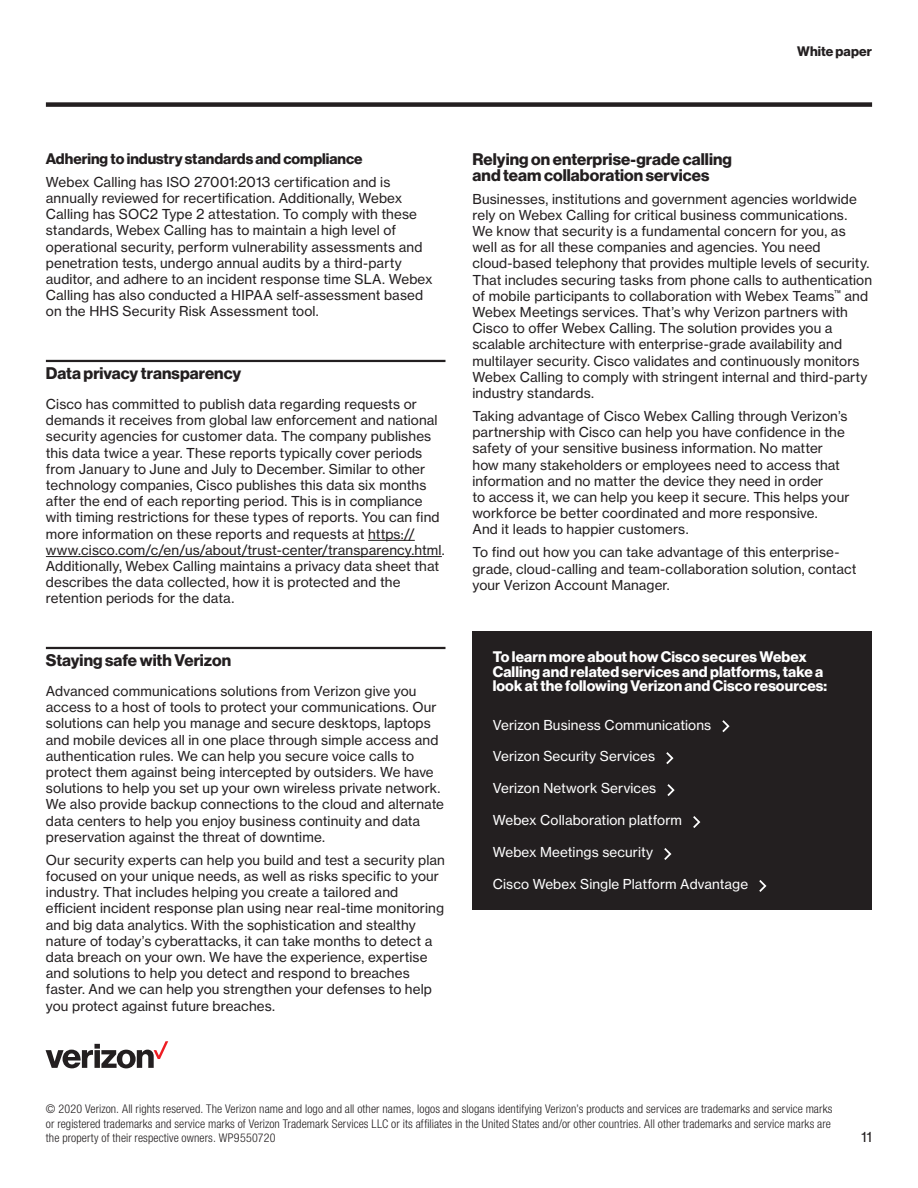
<style>
.page{position:relative;width:918px;height:1188px;background:#fff}
.page>*{position:absolute;margin:0;border:0;box-sizing:border-box;transform-origin:0 0}
.t1{font:700 16.5px/15.8px "Verizon NHGDS";letter-spacing:.005em;color:#231f20}
.t2{font:700 15px/14.2px "Verizon NHGDS";letter-spacing:.005em;color:#fff}
.t3{font:700 15px "Verizon NHGDS";color:#231f20}
.t4{font:13.5px/16.2px "Verizon NHGTX";letter-spacing:.01em;color:#231f20}
.t5{font:13.5px "Verizon NHGTX";letter-spacing:.01em;color:#fff}
.t6{font:700 13.5px "Verizon NHGDS";letter-spacing:.01em;color:#231f20}
.t7{font:300 condensed 12px/14.4px "Helvetica Neue LT Std";letter-spacing:.01em;color:#231f20}
</style>
<div class="page">
<div style="left:46px;top:102px;width:826px;height:5px;background:#231f20"></div>
<hr style="left:46px;top:360px;width:399px;height:2px;background:#231f20">
<hr style="left:368px;top:540px;width:47px;height:1px;background:#231f20">
<hr style="left:46px;top:556px;width:396px;height:1px;background:#231f20">
<hr style="left:46px;top:647px;width:399px;height:2px;background:#231f20">
<div style="left:472px;top:631px;width:400px;height:279px;background:#231f20"></div>
<svg style="left:722px;top:720px;width:8px;height:12px"></svg>
<svg style="left:666px;top:752px;width:8px;height:12px"></svg>
<svg style="left:667px;top:784px;width:8px;height:12px"></svg>
<svg style="left:693px;top:816px;width:7px;height:12px"></svg>
<svg style="left:664px;top:848px;width:7px;height:12px"></svg>
<svg style="left:759px;top:880px;width:7px;height:12px"></svg>
<svg style="left:46px;top:1041px;width:122px;height:27px"></svg>
<p class="t6" style="left:797px;top:43px;width:76px">White paper</p>
<p class="t3" style="left:46px;top:150px;width:318px">Adhering to industry standards and compliance</p>
<p class="t4" style="left:46px;top:174px;width:388px">Webex Calling has ISO 27001:2013 certification and is annually reviewed for recertification. Additionally, Webex Calling has SOC2 Type 2 attestation. To comply with these standards, Webex Calling has to maintain a high level of operational security, perform vulnerability assessments and penetration tests, undergo annual audits by a third-party auditor, and adhere to an incident response time SLA. Webex Calling has also conducted a HIPAA self-assessment based on the HHS Security Risk Assessment tool.</p>
<p class="t1" style="left:46px;top:365px;width:197px">Data privacy transparency</p>
<p class="t4" style="left:46px;top:396px;width:400px">Cisco has committed to publish data regarding requests or demands it receives from global law enforcement and national security agencies for customer data. The company publishes this data twice a year. These reports typically cover periods from January to June and July to December. Similar to other technology companies, Cisco publishes this data six months after the end of each reporting period. This is in compliance with timing restrictions for these types of reports. You can find more information on these reports and requests at https:// www.cisco.com/c/en/us/about/trust-center/transparency.html.<br>Additionally, Webex Calling maintains a privacy data sheet that describes the data collected, how it is protected and the retention periods for the data.</p>
<p class="t1" style="left:46px;top:652px;width:187px">Staying safe with Verizon</p>
<p class="t4" style="left:46px;top:683px;width:400px">Advanced communications solutions from Verizon give you access to a host of tools to protect your communications. Our solutions can help you manage and secure desktops, laptops and mobile devices all in one place through simple access and authentication rules. We can help you secure voice calls to protect them against being intercepted by outsiders. We have solutions to help you set up your own wireless private network.<br>We also provide backup connections to the cloud and alternate data centers to help you enjoy business continuity and data preservation against the threat of downtime.</p>
<p class="t4" style="left:46px;top:852px;width:401px">Our security experts can help you build and test a security plan focused on your unique needs, as well as risks specific to your industry. That includes helping you create a tailored and efficient incident response plan using near real-time monitoring and big data analytics. With the sophistication and stealthy nature of today’s cyberattacks, it can take months to detect a data breach on your own. We have the experience, expertise and solutions to help you detect and respond to breaches faster. And we can help you strengthen your defenses to help you protect against future breaches.</p>
<p class="t1" style="left:472px;top:151px;width:261px">Relying on enterprise-grade calling and team collaboration services</p>
<p class="t4" style="left:472px;top:190px;width:401px">Businesses, institutions and government agencies worldwide rely on Webex Calling for critical business communications.<br>We know that security is a fundamental concern for you, as well as for all these companies and agencies. You need cloud-based telephony that provides multiple levels of security.<br>That includes securing tasks from phone calls to authentication of mobile participants to collaboration with Webex Teams<sup>™</sup> and Webex Meetings services. That’s why Verizon partners with Cisco to offer Webex Calling. The solution provides you a scalable architecture with enterprise-grade availability and multilayer security. Cisco validates and continuously monitors Webex Calling to comply with stringent internal and third-party industry standards.</p>
<p class="t4" style="left:472px;top:408px;width:379px">Taking advantage of Cisco Webex Calling through Verizon’s partnership with Cisco can help you have confidence in the safety of your sensitive business information. No matter how many stakeholders or employees need to access that information and no matter the device they need in order<br>to access it, we can help you keep it secure. This helps your workforce be better coordinated and more responsive.<br>And it leads to happier customers.</p>
<p class="t4" style="left:472px;top:544px;width:386px">To find out how you can take advantage of this enterprise&shy;grade, cloud-calling and team-collaboration solution, contact your Verizon Account Manager.</p>
<p class="t2" style="left:493px;top:650px;width:336px">To learn more about how Cisco secures Webex<br>Calling and related services and platforms, take a look at the following Verizon and Cisco resources:</p>
<p class="t5" style="left:493px;top:716px;width:220px">Verizon Business Communications</p>
<p class="t5" style="left:493px;top:748px;width:164px">Verizon Security Services</p>
<p class="t5" style="left:493px;top:780px;width:165px">Verizon Network Services</p>
<p class="t5" style="left:493px;top:812px;width:191px">Webex Collaboration platform</p>
<p class="t5" style="left:493px;top:844px;width:162px">Webex Meetings security</p>
<p class="t5" style="left:493px;top:876px;width:257px">Cisco Webex Single Platform Advantage</p>
<p class="t7" style="left:46px;top:1102px;width:788px">© 2020 Verizon. All rights reserved. The Verizon name and logo and all other names, logos and slogans identifying Verizon’s products and services are trademarks and service marks or registered trademarks and service marks of Verizon Trademark Services LLC or its affiliates in the United States and/or other countries. All other trademarks and service marks are the property of their respective owners. WP9550720</p>
<p class="t4" style="left:861px;top:1129px;width:12px">11</p>
</div>
